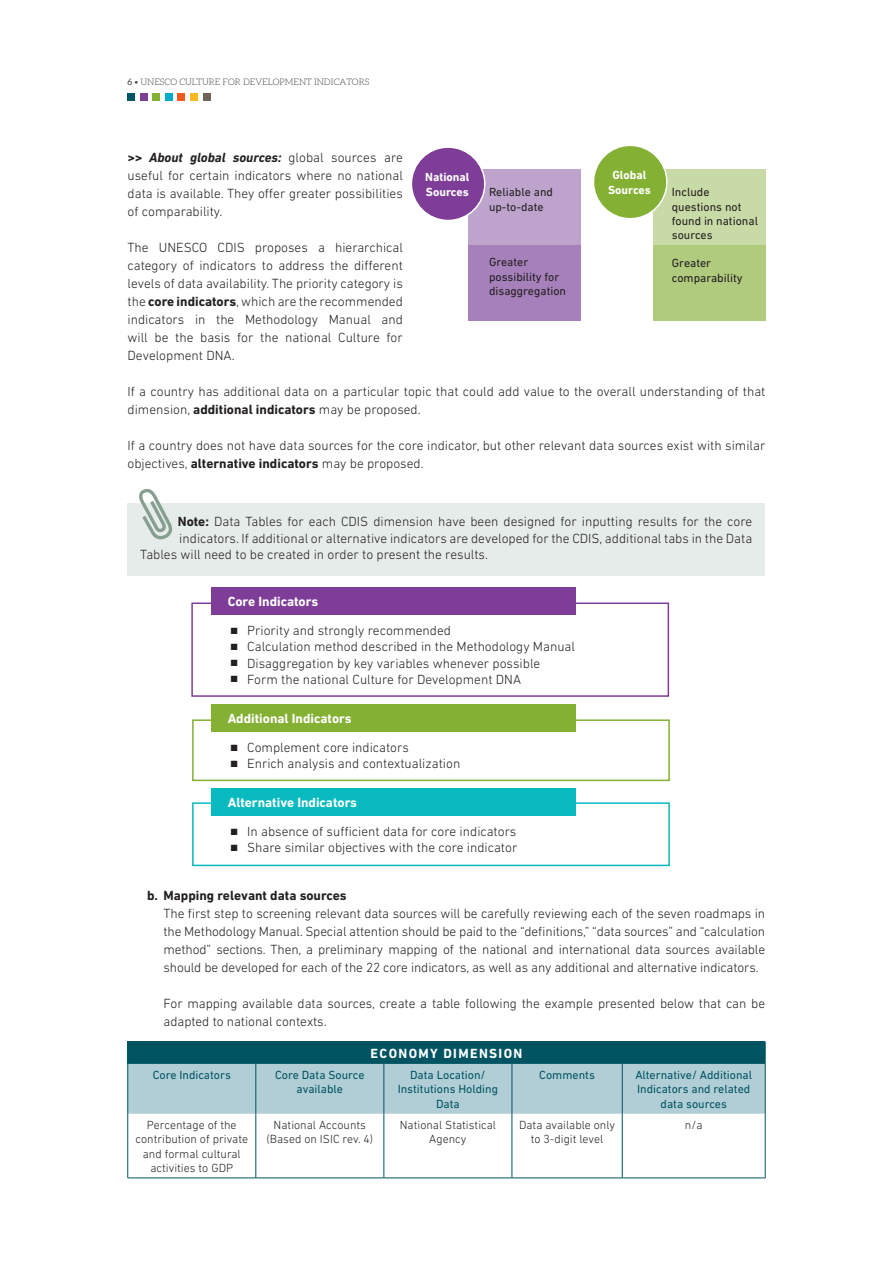
<style>
.page{position:relative;width:893px;height:1263px;background:#fff}
.page>*{position:absolute;margin:0;border:0;box-sizing:border-box;transform-origin:0 0}
.t1{font:300 13.5px/18px "DIN Next LT Pro";color:#231f20}
.t2{font:700 13.5px "DIN Next LT Pro";color:#fff}
.t3{font:700 13.5px "DIN Next LT Pro";color:#231f20}
.t4{font:300 12px/14.4px "DIN Next LT Pro";color:#231f20;text-align:center}
.t5{font:12px/14.4px "DIN Next LT Pro";color:#005462;text-align:center}
.t6{font:12px/14.4px "DIN Next LT Pro";color:#231f20}
.t7{font:700 12px/14.4px "DIN Next LT Pro";color:#fff}
.t8{font:300 9px "Aleo";color:#3e3e3f}
.s1{font-weight:400}
.s2{font-weight:700;font-style:italic}
.s3{font-weight:700}
</style>
<div class="page">
<div style="left:128px;top:94px;width:7px;height:7px;background:#005462"></div>
<div style="left:140px;top:94px;width:7px;height:7px;background:#7e3e98"></div>
<div style="left:153px;top:94px;width:7px;height:7px;background:#84b133"></div>
<div style="left:165px;top:94px;width:8px;height:7px;background:#00abcd"></div>
<div style="left:178px;top:94px;width:7px;height:7px;background:#f15921"></div>
<div style="left:190px;top:94px;width:8px;height:7px;background:#fcb821"></div>
<div style="left:203px;top:94px;width:7px;height:7px;background:#716557"></div>
<div style="left:128px;top:503px;width:637px;height:73px;background:#e5ece9"></div>
<svg style="left:139px;top:488px;width:34px;height:52px"></svg>
<div style="left:191px;top:602px;width:478px;height:95px;border:2px solid #7e3e98"></div>
<div style="left:211px;top:588px;width:365px;height:27px;background:#7e3e98"></div>
<div style="left:192px;top:719px;width:478px;height:62px;border:2px solid #84b133"></div>
<div style="left:211px;top:704px;width:365px;height:28px;background:#84b133"></div>
<div style="left:192px;top:802px;width:478px;height:64px;border:2px solid #08babf"></div>
<div style="left:211px;top:788px;width:365px;height:28px;background:#08babf"></div>
<hr style="left:127px;top:1114px;width:1px;height:64px;background:#005462">
<hr style="left:256px;top:1114px;width:1px;height:64px;background:#005462">
<hr style="left:384px;top:1114px;width:1px;height:64px;background:#005462">
<hr style="left:512px;top:1114px;width:1px;height:64px;background:#005462">
<hr style="left:622px;top:1114px;width:1px;height:64px;background:#005462">
<hr style="left:765px;top:1114px;width:1px;height:64px;background:#005462">
<hr style="left:128px;top:1178px;width:128px;height:1px;background:#005462">
<hr style="left:256px;top:1178px;width:128px;height:1px;background:#005462">
<hr style="left:384px;top:1178px;width:128px;height:1px;background:#005462">
<hr style="left:512px;top:1178px;width:110px;height:1px;background:#005462">
<hr style="left:622px;top:1178px;width:143px;height:1px;background:#005462">
<svg style="left:127px;top:1042px;width:639px;height:72px;background:#7aa8b2"></svg>
<hr style="left:127px;top:1064px;width:1px;height:50px;background:#005462">
<hr style="left:765px;top:1064px;width:1px;height:50px;background:#005462">
<div style="left:653px;top:245px;width:112px;height:75px;background:#b0ca7e"></div>
<div style="left:653px;top:169px;width:112px;height:76px;background:#c8daa5"></div>
<div style="left:468px;top:245px;width:112px;height:75px;background:#a680ba"></div>
<div style="left:468px;top:169px;width:112px;height:76px;background:#bea4cd"></div>
<div style="left:411px;top:147px;width:74px;height:73px;background:#7e3e98;border-radius:50%"></div>
<div style="left:411px;top:146px;width:74px;height:75px;border:2px solid #fff;border-radius:50%"></div>
<div style="left:593px;top:145px;width:74px;height:74px;background:#84b133;border-radius:50%"></div>
<div style="left:593px;top:145px;width:75px;height:74px;border:2px solid #fff;border-radius:50%"></div>
<p class="t8" style="left:128px;top:77px;width:27px"><span class="s1">6</span> • UNES</p>
<p class="t8" style="left:165px;top:77px;width:105px">CO CULTURE FOR DEVELOPMENT</p>
<p class="t8" style="left:314px;top:77px;width:33px">INDICATO</p>
<p class="t8" style="left:359px;top:77px;width:11px">RS</p>
<p class="t1" style="left:128px;top:148px;width:277px;text-align:justify"><span class="s2">&gt;&gt; About global sources:</span> global sources are useful for certain indicators where no national data is available. They offer greater possibilities of comparability.</p>
<p class="t1" style="left:128px;top:238px;width:277px;text-align:justify">The UNESCO CDIS proposes a hierarchical category of indicators to address the different levels of data availability. The priority category is the <span class="s3">core indicators</span>, which are the recommended indicators in the Methodology Manual and will be the basis for the national Culture for Development DNA.</p>
<p class="t1" style="left:128px;top:382px;width:639px">If a country has additional data on a particular topic that could add value to the overall understanding of that dimension, <span class="s3">additional indicators</span> may be proposed.</p>
<p class="t1" style="left:128px;top:436px;width:639px">If a country does not have data sources for the core indicator, but other relevant data sources exist with similar objectives, <span class="s3">alternative indicators</span> may be proposed.</p>
<p class="t7" style="left:425px;top:170px;width:46px">National<br>Sources</p>
<p class="t7" style="left:612px;top:168px;width:36px">Global</p>
<p class="t6" style="left:489px;top:185px;width:65px">Reliable and</p>
<p class="t7" style="left:608px;top:182px;width:44px">Sources</p>
<p class="t6" style="left:489px;top:199px;width:56px">up-to-date</p>
<p class="t6" style="left:672px;top:185px;width:88px">Include questions not found in national sources</p>
<p class="t6" style="left:672px;top:256px;width:72px">Greater comparability</p>
<p class="t6" style="left:489px;top:255px;width:79px">Greater possibility for disaggregation</p>
<p class="t1" style="left:178px;top:513px;width:576px"><span class="s3">Note:</span> Data Tables for each CDIS dimension have been designed for inputting results for the core</p>
<p class="t1" style="left:179px;top:529px;width:574px">indicators. If additional or alternative indicators are developed for the CDIS, additional tabs in the Data</p>
<p class="t1" style="left:140px;top:545px;width:349px">Tables will need to be created in order to present the results.</p>
<p class="t2" style="left:211px;top:594px;width:108px">Core Indicators</p>
<p class="t1" style="left:247px;top:622px;width:329px;line-height:16.2px">Priority and strongly recommended<br>Calculation method described in the Methodology Manual Disaggregation by key variables whenever possible<br>Form the national Culture for Development DNA</p>
<p class="t2" style="left:228px;top:711px;width:125px">Additional Indicators</p>
<p class="t1" style="left:247px;top:739px;width:215px;line-height:16.2px">Complement core indicators<br>Enrich analysis and contextualization</p>
<p class="t2" style="left:228px;top:795px;width:131px">Alternative Indicators</p>
<p class="t1" style="left:247px;top:823px;width:272px;line-height:16.2px">In absence of sufficient data for core indicators<br>Share similar objectives with the core indicator</p>
<p class="t3" style="left:147px;top:888px;width:201px">b. Mapping relevant data sources</p>
<p class="t1" style="left:164px;top:904px;width:603px;text-align:justify">The first step to screening relevant data sources will be carefully reviewing each of the seven roadmaps in the Methodology Manual. Special attention should be paid to the “definitions,” “data sources” and “calculation method” sections. Then, a preliminary mapping of the national and international data sources available should be developed for each of the 22 core indicators, as well as any additional and alternative indicators.</p>
<p class="t1" style="left:164px;top:994px;width:603px">For mapping available data sources, create a table following the example presented below that can be adapted to national contexts.</p>
<p class="t2" style="left:371px;top:1045px;width:82px">Economy Dime</p>
<p class="t2" style="left:479px;top:1045px;width:45px">nsion</p>
<p class="t5" style="left:153px;top:1067px;width:80px">Core Indicators</p>
<p class="t5" style="left:275px;top:1067px;width:91px">Core Data Source available</p>
<p class="t5" style="left:398px;top:1067px;width:102px">Data Location/<br>Institutions Holding<br>Data</p>
<p class="t5" style="left:539px;top:1067px;width:57px">Comments</p>
<p class="t5" style="left:635px;top:1067px;width:118px">Alternative/ Additional<br>Indicators and related data sources</p>
<p class="t4" style="left:135px;top:1117px;width:114px">Percentage of the contribution of private and formal cultural activities to GDP</p>
<p class="t4" style="left:267px;top:1117px;width:108px">National Accounts (Based on ISIC rev. 4)</p>
<p class="t4" style="left:400px;top:1117px;width:98px">National Statistical<br>Agency</p>
<p class="t4" style="left:519px;top:1117px;width:98px">Data available only to 3-digit level</p>
<p class="t4" style="left:685px;top:1117px;width:19px">n/a</p>
</div>
